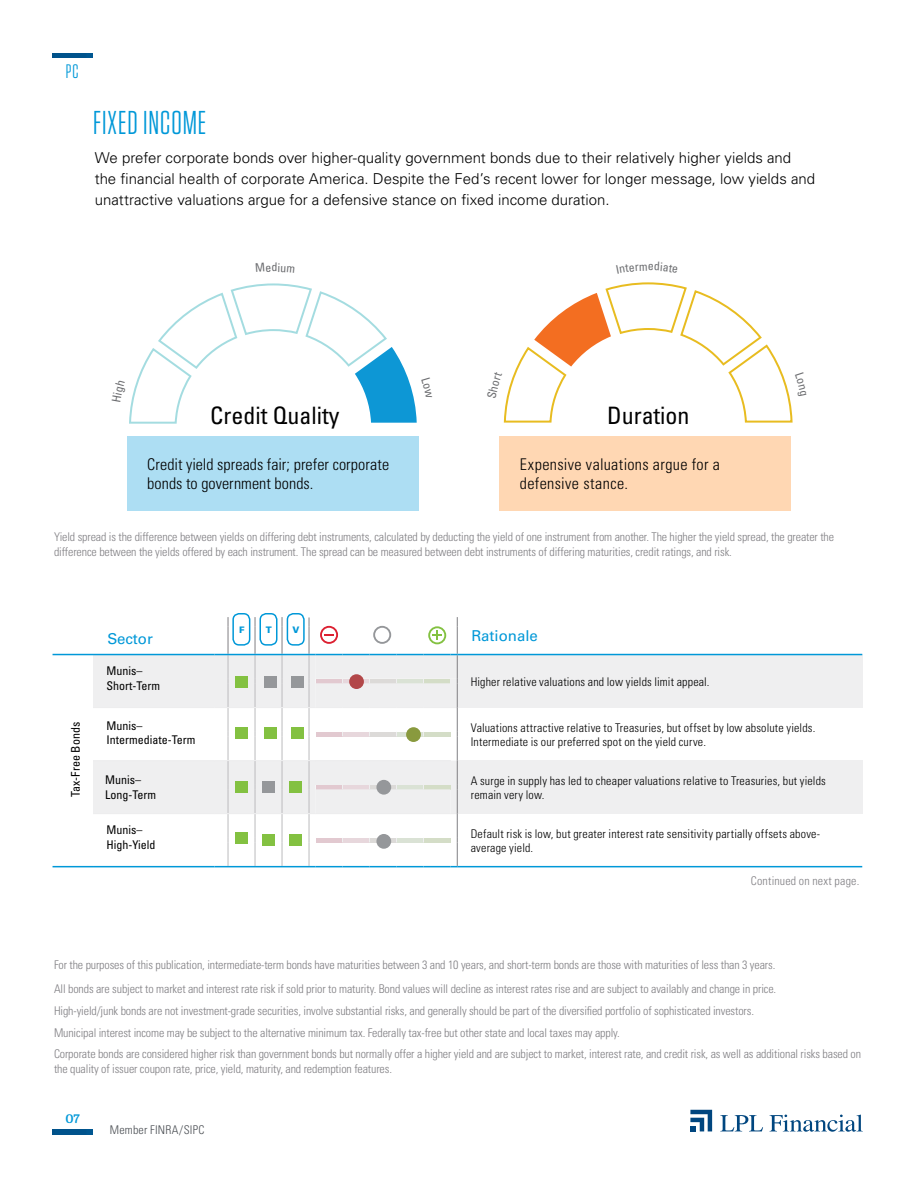
<style>
.page{position:relative;width:918px;height:1188px;background:#fff}
.page>*{position:absolute;margin:0;border:0;box-sizing:border-box;transform-origin:0 0}
.t1{font:33px "Tungsten Narrow";letter-spacing:.03em;color:#0098d8}
.t2{font:condensed 24px "Univers";color:#000}
.t3{font:19.5px "Tungsten Narrow";color:#0098d8}
.t4{font:300 condensed 16.2px/19.4px "Univers";letter-spacing:.01em;color:#000}
.t5{font:300 15px/21px "Univers";color:#000}
.t6{font:15px "Univers";color:#0098d8}
.t7{font:300 condensed 12px/21.8px "Univers";letter-spacing:-.01em;color:#807f83}
.t8{font:300 condensed 12px/13.5px "Univers";letter-spacing:.015em;color:#000}
.t9{font:condensed 12px/15px "Univers";color:#000}
.t10{font:300 condensed 12px "Univers";letter-spacing:.015em;color:#807f83}
.t11{font:300 condensed 12px "Univers";letter-spacing:.015em;color:#4b4f54}
.t12{font:700 12px "Domine";color:#0098d8}
.t13{font:900 9px "Univers";color:#0098d8}
</style>
<div class="page">
<svg style="left:720px;top:1115px;width:43px;height:16px"></svg>
<svg style="left:770px;top:1115px;width:93px;height:17px"></svg>
<svg style="left:690px;top:1110px;width:22px;height:21px"></svg>
<img style="left:53px;top:54px;width:40px;height:4px">
<img style="left:53px;top:1130px;width:40px;height:4px">
<div style="left:127px;top:436px;width:292px;height:74px;background:#addef3"></div>
<div style="left:500px;top:436px;width:291px;height:74px;background:#ffd7b3"></div>
<div style="left:457px;top:655px;width:405px;height:53px;background:#efeff0"></div>
<div style="left:457px;top:761px;width:405px;height:53px;background:#efeff0"></div>
<hr style="left:53px;top:866px;width:40px;height:1px;background:#0098d8">
<hr style="left:457px;top:866px;width:405px;height:1px;background:#0098d8">
<hr style="left:457px;top:654px;width:405px;height:1px;background:#0098d8">
<hr style="left:53px;top:654px;width:40px;height:1px;background:#0098d8">
<svg style="left:93px;top:617px;width:365px;height:250px"></svg>
<div style="left:232px;top:613px;width:18px;height:33px;border:2px solid #0098d8;border-radius:6px"></div>
<div style="left:259px;top:613px;width:18px;height:33px;border:2px solid #0098d8;border-radius:6px"></div>
<div style="left:287px;top:613px;width:18px;height:33px;border:2px solid #0098d8;border-radius:6px"></div>
<svg style="left:129px;top:283px;width:288px;height:141px"></svg>
<svg style="left:503px;top:282px;width:290px;height:141px"></svg>
<h3 class="t3" style="left:66px;top:62px;width:14px">PC</h3>
<h1 class="t1" style="left:93px;top:107px;width:115px">FIXED INCOME</h1>
<p class="t5" style="left:95px;top:147px;width:722px">We prefer corporate bonds over higher-quality government bonds due to their relatively higher yields and the financial health of corporate America. Despite the Fed’s recent lower for longer message, low yields and unattractive valuations argue for a defensive stance on fixed income duration.</p>
<h2 class="t2" style="left:210px;top:400px;width:131px">Credit Quality</h2>
<h2 class="t2" style="left:607px;top:400px;width:84px">Duration</h2>
<h3 class="t4" style="left:147px;top:454px;width:243px">Credit yield spreads fair; prefer corporate bonds to government bonds.</h3>
<h3 class="t4" style="left:520px;top:454px;width:202px">Expensive valuations argue for a defensive stance.</h3>
<p class="t7" style="left:54px;top:529px;width:782px;line-height:15px">Yield spread is the difference between yields on differing debt instruments, calculated by deducting the yield of one instrument from another. The higher the yield spread, the greater the difference between the yields offered by each instrument. The spread can be measured between debt instruments of differing maturities, credit ratings, and risk.</p>
<p class="t9" style="left:68px;top:797px;width:77px;rotate:-90deg">Tax-Free Bonds</p>
<p class="t13" style="left:239px;top:624px;width:7px">F</p>
<p class="t13" style="left:266px;top:624px;width:8px">T</p>
<p class="t13" style="left:293px;top:624px;width:9px">V</p>
<p class="t6" style="left:107px;top:629px;width:47px">Sector</p>
<p class="t6" style="left:472px;top:627px;width:68px">Rationale</p>
<p class="t9" style="left:107px;top:663px;width:55px">Munis–<br>Short-Term</p>
<p class="t8" style="left:471px;top:675px;width:240px">Higher relative valuations and low yields limit appeal.</p>
<p class="t9" style="left:107px;top:719px;width:91px;line-height:13.5px">Munis–<br>Intermediate-Term</p>
<p class="t8" style="left:471px;top:721px;width:346px">Valuations attractive relative to Treasuries, but offset by low absolute yields.<br>Intermediate is our preferred spot on the yield curve.</p>
<p class="t9" style="left:105px;top:772px;width:53px">Munis–<br>Long-Term</p>
<p class="t8" style="left:471px;top:774px;width:357px">A surge in supply has led to cheaper valuations relative to Treasuries, but yields remain very low.</p>
<p class="t9" style="left:107px;top:822px;width:51px">Munis–<br>High-Yield</p>
<p class="t8" style="left:471px;top:827px;width:351px">Default risk is low, but greater interest rate sensitivity partially offsets above&shy;average yield.</p>
<p class="t10" style="left:751px;top:874px;width:110px">Continued on next page.</p>
<p class="t7" style="left:54px;top:954px;width:723px">For the purposes of this publication, intermediate-term bonds have maturities between 3 and 10 years, and short-term bonds are those with maturities of less than 3 years.</p>
<p class="t7" style="left:54px;top:978px;width:809px">All bonds are subject to market and interest rate risk if sold prior to maturity. Bond values will decline as interest rates rise and are subject to availably and change in price.<br>High-yield/junk bonds are not investment-grade securities, involve substantial risks, and generally should be part of the diversified portfolio of sophisticated investors.<br>Municipal interest income may be subject to the alternative minimum tax. Federally tax-free but other state and local taxes may apply.<br>Corporate bonds are considered higher risk than government bonds but normally offer a higher yield and are subject to market, interest rate, and credit risk, as well as additional risks based on</p>
<p class="t7" style="left:54px;top:1058px;width:340px">the quality of issuer coupon rate, price, yield, maturity, and redemption features.</p>
<p class="t12" style="left:65px;top:1112px;width:16px">07</p>
<p class="t11" style="left:110px;top:1122px;width:96px">Member FINRA/SIPC</p>
</div>
